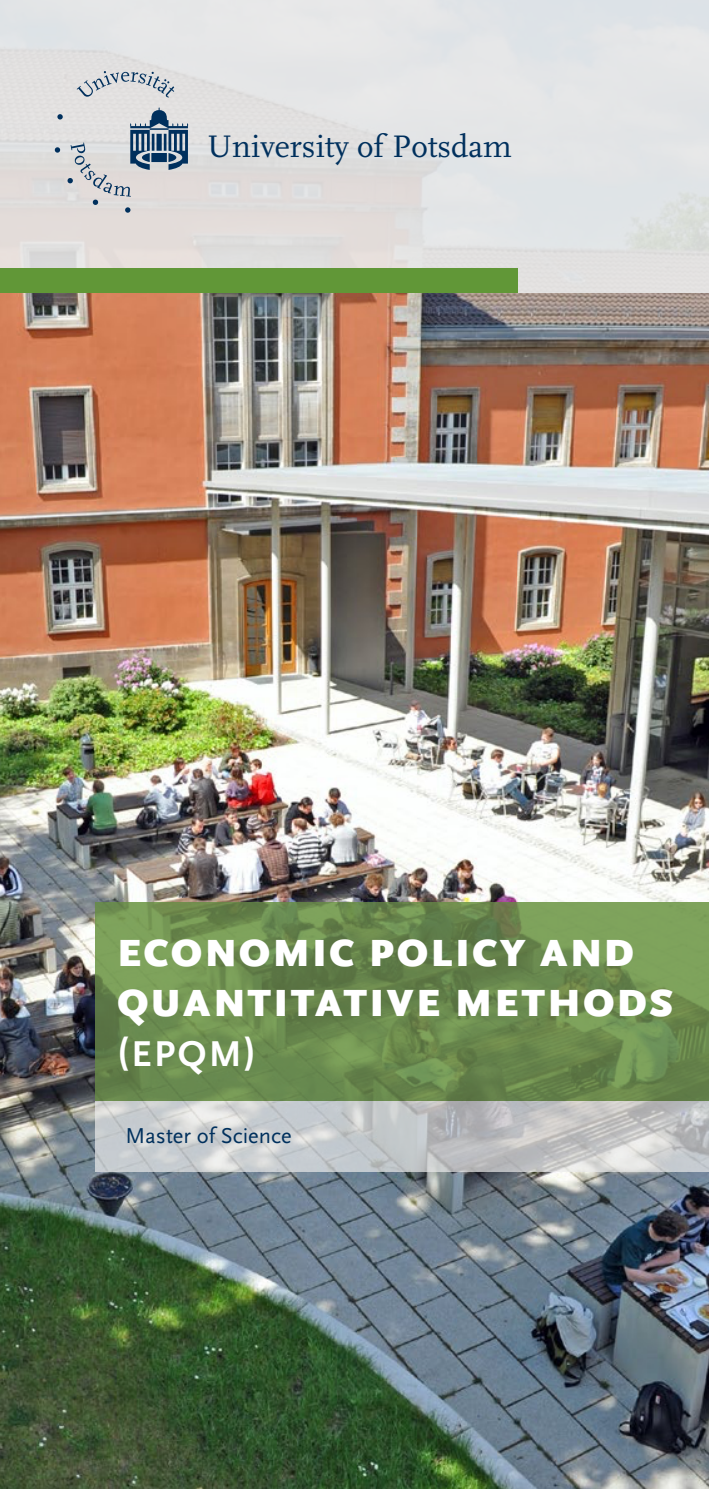
<style>
.page{position:relative;width:709px;height:1489px;background:#fff}
.page>*{position:absolute;margin:0;border:0;box-sizing:border-box;transform-origin:0 0}
.t1{font:900 39.5px/50px "Scala Sans Pro";letter-spacing:.07em;color:#fff}
.t2{font:700 37.5px "Scala Sans Pro";color:#fff}
.t3{font:32.5px "Scala Pro";color:#00305d}
.t4{font:22.5px "Scala Sans Pro";color:#00305d}
</style>
<div class="page">
<img style="left:0;top:293px;width:709px;height:1195px">
<div style="left:0;top:0;width:709px;height:293px;background:linear-gradient(to right,#e3e0df,#e2e5e7)"></div>
<svg style="left:77px;top:71px;width:97px;height:26px;background:#c3c8cd"></svg>
<svg style="left:55px;top:107px;width:133px;height:106px;background:#bec3c9"></svg>
<div style="left:0;top:268px;width:517px;height:25px;background:#619737"></div>
<svg style="left:95px;top:1100px;width:614px;height:71px;background:#c5c7c8"></svg>
<svg style="left:95px;top:902px;width:614px;height:198px;background:#6c8b4f"></svg>
<p class="t3" style="left:207px;top:128px;width:306px">University of Potsdam</p>
<p class="t1" style="left:117px;top:928px;width:557px">ECONOMIC POLICY AND<br>QUANTITATIVE METHODS</p>
<p class="t2" style="left:117px;top:1032px;width:140px">(EPQM)</p>
<p class="t4" style="left:125px;top:1122px;width:168px">Master of Science</p>
</div>
